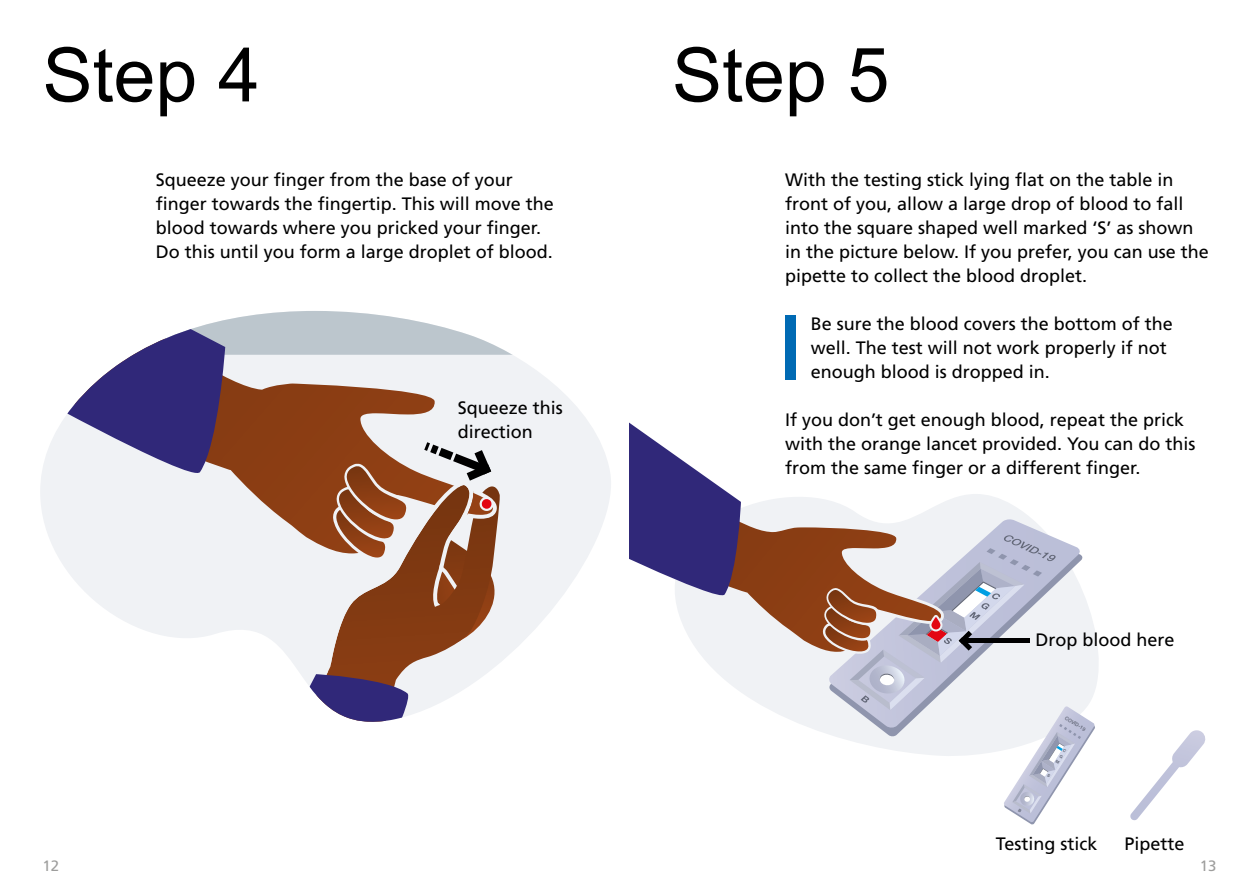
<style>
.page{position:relative;width:1259px;height:893px;background:#fff}
.page>*{position:absolute;margin:0;border:0;box-sizing:border-box;transform-origin:0 0}
.t1{font:75.15px "Arial";color:#000}
.t2{font:18px/24px "Frutiger";color:#000}
.t3{font:15px "Frutiger";color:#9d9d9c}
.t4{font:500 5.1px "Helvetica Neue";color:#636878}
</style>
<div class="page">
<svg style="left:701px;top:494px;width:330px;height:232px"></svg>
<svg style="left:944px;top:519px;width:104px;height:16px"></svg>
<svg style="left:676px;top:494px;width:268px;height:161px;fill:#f0f2f5"></svg>
<svg style="left:629px;top:422px;width:112px;height:182px"></svg>
<div style="left:785px;top:315px;width:10px;height:65px;background:#006ab4"></div>
<svg style="left:475px;top:653px;width:25px;height:29px"></svg>
<svg style="left:285px;top:653px;width:190px;height:60px;fill:#f0f2f5"></svg>
<svg style="left:285px;top:674px;width:131px;height:48px"></svg>
<svg style="left:40px;top:311px;width:571px;height:342px"></svg>
<svg style="left:1130px;top:730px;width:76px;height:91px"></svg>
<svg style="left:807px;top:535px;width:292px;height:290px"></svg>
<h1 class="t1" style="left:43px;top:23px;width:219px">Step 4</h1>
<p class="t2" style="left:156px;top:168px;width:400px">Squeeze your finger from the base of your finger towards the fingertip. This will move the blood towards where you pricked your finger.<br>Do this until you form a large droplet of blood.</p>
<p class="t2" style="left:458px;top:395px;width:107px">Squeeze this direction</p>
<h1 class="t1" style="left:672px;top:23px;width:219px">Step 5</h1>
<p class="t2" style="left:785px;top:168px;width:425px">With the testing stick lying flat on the table in front of you, allow a large drop of blood to fall into the square shaped well marked ‘S’ as shown in the picture below. If you prefer, you can use the pipette to collect the blood droplet.</p>
<p class="t2" style="left:810px;top:312px;width:364px">Be sure the blood covers the bottom of the well. The test will not work properly if not enough blood is dropped in.</p>
<p class="t2" style="left:785px;top:408px;width:412px">If you don’t get enough blood, repeat the prick with the orange lancet provided. You can do this from the same finger or a different finger.</p>
<p class="t2" style="left:1035px;top:627px;width:141px">Drop blood here</p>
<p class="t4" style="left:1067px;top:714px;width:25px;rotate:32deg">COVID-19</p>
<p class="t2" style="left:995px;top:832px;width:103px">Testing stick</p>
<p class="t2" style="left:1124px;top:832px;width:62px">Pipette</p>
<p class="t3" style="left:43px;top:857px;width:18px">12</p>
<p class="t3" style="left:1199px;top:857px;width:18px">13</p>
</div>
